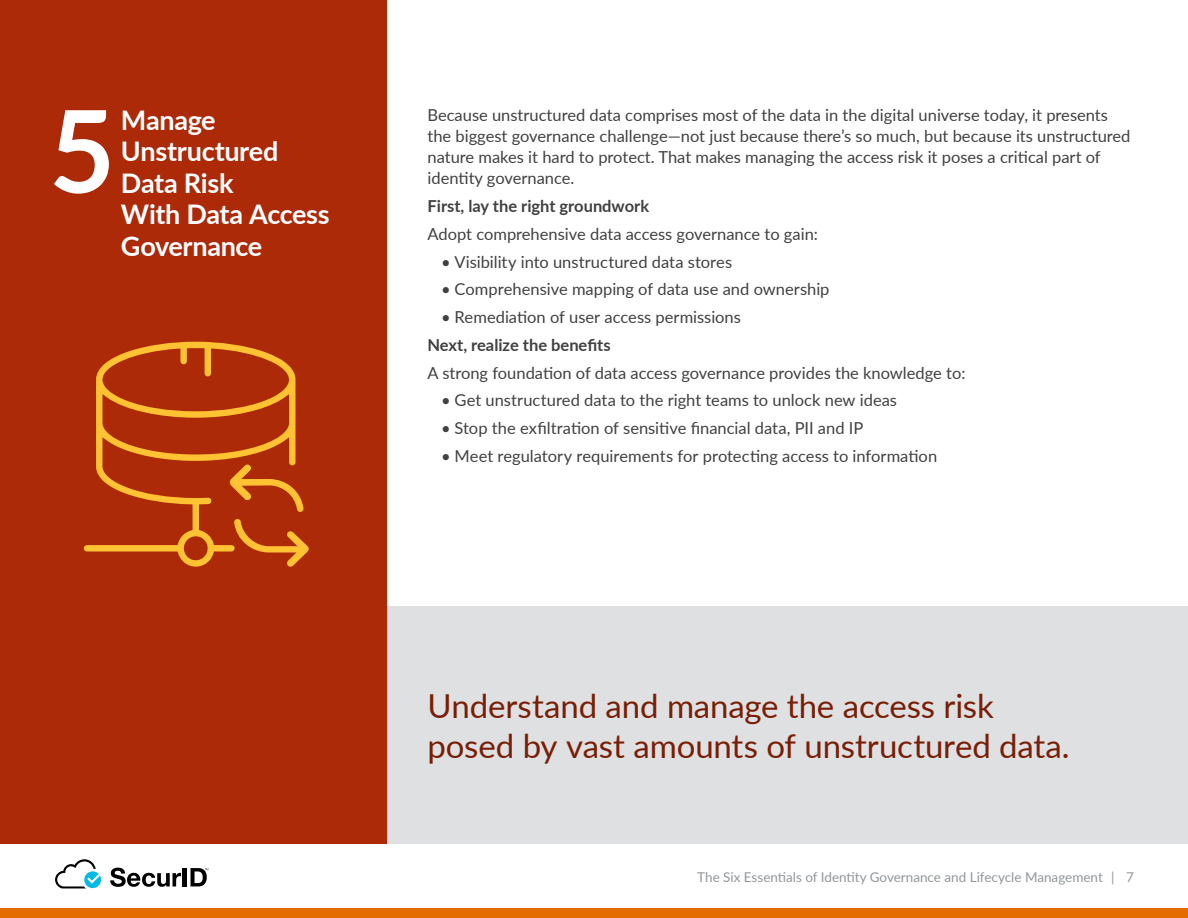
<style>
.page{position:relative;width:1188px;height:918px;background:#fff}
.page>*{position:absolute;margin:0;border:0;box-sizing:border-box;transform-origin:0 0}
.Intro_Section_Body_C{font:700 114.15px "Lato";color:#fff}
.Sidebar{font:33px/39.6px "Lato";letter-spacing:-.005em;color:#791e06}
.Intro_Section_Body_C-2{font:700 27px/31.5px "Lato";letter-spacing:-.01em;color:#fff}
.Body_Copy{font:16.5px/21px "Lato";color:#414042}
.Body_Copy-2{font:700 16.5px "Lato";color:#414042}
.t1{font:13.5px "Lato";color:#92979a}
</style>
<div class="page">
<svg style="left:55px;top:859px;width:46px;height:29px"></svg>
<svg style="left:110px;top:868px;width:71px;height:19px"></svg>
<hr style="left:183px;top:868px;width:4px;height:18px;background:#000">
<svg style="left:190px;top:868px;width:18px;height:18px"></svg>
<div style="left:0;top:908px;width:1188px;height:10px;background:#e36b00"></div>
<div style="left:0;top:0;width:387px;height:843px;background:#ad2a09"></div>
<div style="left:387px;top:606px;width:801px;height:238px;background:#dfe0e1"></div>
<svg style="left:83px;top:342px;width:212px;height:225px"></svg>
<svg style="left:234px;top:519px;width:75px;height:48px"></svg>
<svg style="left:230px;top:464px;width:74px;height:48px"></svg>
<p class="Intro_Section_Body_C" style="left:49px;top:67px;width:68px">5</p>
<p class="Intro_Section_Body_C-2" style="left:121px;top:103px;width:210px">Manage<br>Unstructured<br>Data Risk<br>With Data Access<br>Governance</p>
<p class="Body_Copy" style="left:428px;top:104px;width:705px">Because unstructured data comprises most of the data in the digital universe today, it presents the biggest governance challenge—not just because there’s so much, but because its unstructured nature makes it hard to protect. That makes managing the access risk it poses a critical part of identity governance.</p>
<p class="Body_Copy-2" style="left:428px;top:194px;width:223px">First, lay the right groundwork</p>
<p class="Body_Copy" style="left:428px;top:223px;width:392px">Adopt comprehensive data access governance to gain:</p>
<p class="Body_Copy" style="left:441px;top:250px;width:293px">• Visibility into unstructured data stores</p>
<p class="Body_Copy" style="left:441px;top:278px;width:390px">• Comprehensive mapping of data use and ownership</p>
<p class="Body_Copy" style="left:441px;top:306px;width:301px">• Remediation of user access permissions</p>
<p class="Body_Copy-2" style="left:428px;top:333px;width:185px">Next, realize the benefits</p>
<p class="Body_Copy" style="left:428px;top:361px;width:540px">A strong foundation of data access governance provides the knowledge to:</p>
<p class="Body_Copy" style="left:441px;top:389px;width:458px">• Get unstructured data to the right teams to unlock new ideas</p>
<p class="Body_Copy" style="left:441px;top:417px;width:424px">• Stop the exfiltration of sensitive financial data, PII and IP</p>
<p class="Body_Copy" style="left:441px;top:445px;width:498px">• Meet regulatory requirements for protecting access to information</p>
<p class="Sidebar" style="left:428px;top:685px;width:644px">Understand and manage the access risk posed by vast amounts of unstructured data.</p>
<p class="t1" style="left:697px;top:868px;width:438px">The Six Essentials of Identity Governance and Lifecycle Management | 7</p>
</div>
